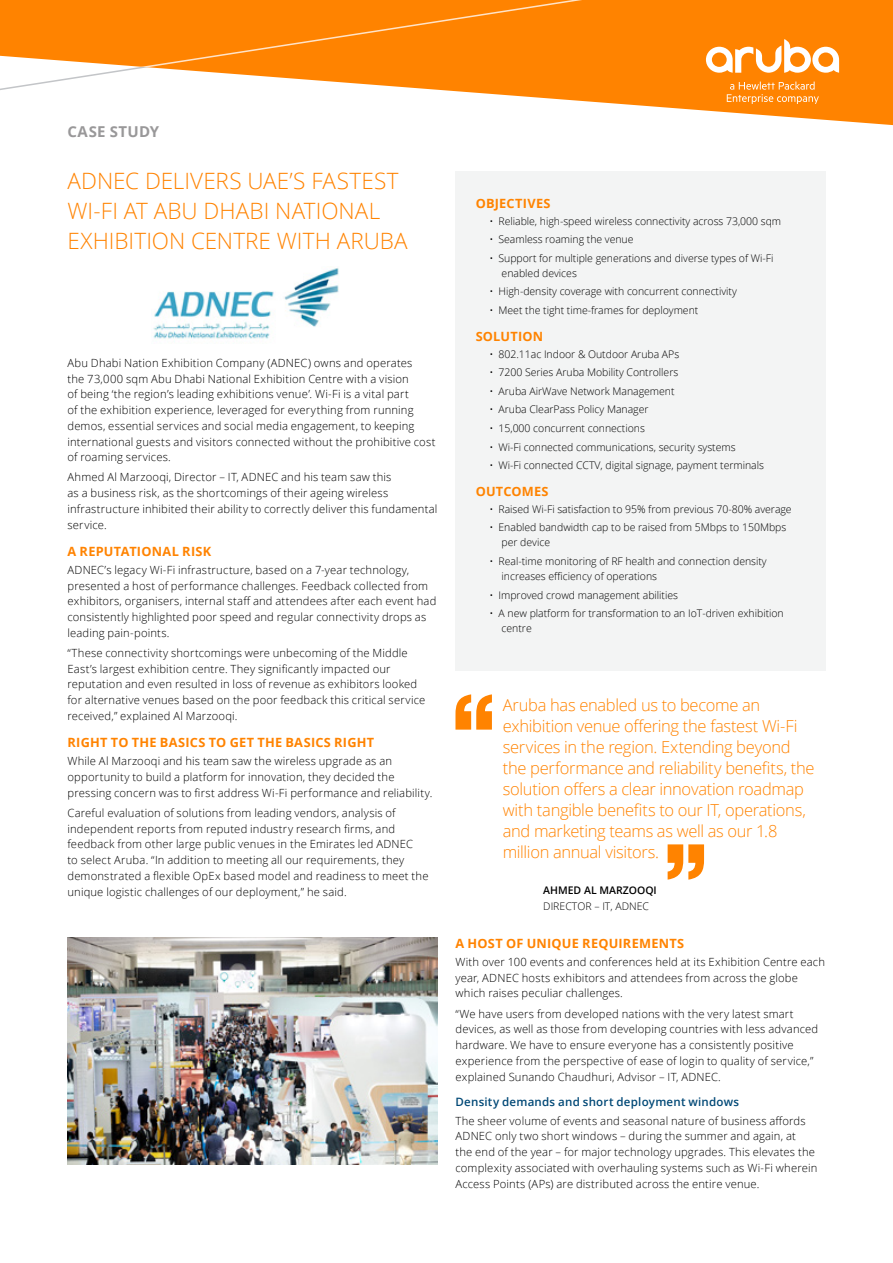
<style>
.page{position:relative;width:893px;height:1263px;background:#fff}
.page>*{position:absolute;margin:0;border:0;box-sizing:border-box;transform-origin:0 0}
.t1{font:300 22.5px/30px "Open Sans";color:#ff8300}
.t2{font:300 16.5px/21px "Open Sans";letter-spacing:-.02em;color:#ff8300}
.t3{font:700 15px "Open Sans";letter-spacing:.02em;color:#999899}
.t4{font:700 12.75px "Open Sans";letter-spacing:.02em;color:#ff8300}
.t5{font:600 11.55px "Open Sans";letter-spacing:.02em;color:#004876}
.t6{font:300 11.25px/15.8px "Open Sans";letter-spacing:.015em;color:#000}
.t7{font:300 10.5px/15px "Open Sans";letter-spacing:-.005em;color:#000}
.t8{font:600 10.5px "Open Sans";color:#000}
</style>
<div class="page">
<svg style="left:0;top:0;width:893px;height:126px;fill:#ff8300"></svg>
<svg style="left:706px;top:39px;width:133px;height:65px"></svg>
<div style="left:455px;top:171px;width:370px;height:499px;background:#f3f4f4"></div>
<svg style="left:455px;top:694px;width:37px;height:36px"></svg>
<svg style="left:668px;top:844px;width:36px;height:36px"></svg>
<img style="left:68px;top:938px;width:369px;height:227px">
<img style="left:153px;top:268px;width:186px;height:71px">
<h3 class="t3" style="left:68px;top:121px;width:93px">CASE STUDY</h3>
<h1 class="t1" style="left:68px;top:166px;width:342px">ADNEC DELIVERS UAE’S FASTEST<br>WI-FI AT ABU DHABI NATIONAL<br>EXHIBITION CENTRE WITH ARUBA</h1>
<p class="t6" style="left:68px;top:355px;width:369px">Abu Dhabi Nation Exhibition Company (ADNEC) owns and operates<br>the 73,000 sqm Abu Dhabi National Exhibition Centre with a vision<br>of being ‘the region’s leading exhibitions venue’. Wi-Fi is a vital part<br>of the exhibition experience, leveraged for everything from running demos, essential services and social media engagement, to keeping international guests and visitors connected without the prohibitive cost of roaming services.</p>
<p class="t6" style="left:68px;top:469px;width:371px">Ahmed Al Marzooqi, Director – IT, ADNEC and his team saw this<br>as a business risk, as the shortcomings of their ageing wireless infrastructure inhibited their ability to correctly deliver this fundamental service.</p>
<p class="t4" style="left:68px;top:542px;width:145px">A REPUTATIONAL RISK</p>
<p class="t6" style="left:68px;top:562px;width:370px">ADNEC’s legacy Wi-Fi infrastructure, based on a 7-year technology, presented a host of performance challenges. Feedback collected from exhibitors, organisers, internal staff and attendees after each event had consistently highlighted poor speed and regular connectivity drops as leading pain-points.</p>
<p class="t6" style="left:68px;top:645px;width:359px">“These connectivity shortcomings were unbecoming of the Middle East’s largest exhibition centre. They significantly impacted our reputation and even resulted in loss of revenue as exhibitors looked for alternative venues based on the poor feedback this critical service received,” explained Al Marzooqi.</p>
<p class="t4" style="left:68px;top:734px;width:308px">RIGHT TO THE BASICS TO GET THE BASICS RIGHT</p>
<p class="t6" style="left:68px;top:753px;width:366px">While Al Marzooqi and his team saw the wireless upgrade as an opportunity to build a platform for innovation, they decided the pressing concern was to first address Wi-Fi performance and reliability.</p>
<p class="t6" style="left:68px;top:804px;width:363px">Careful evaluation of solutions from leading vendors, analysis of independent reports from reputed industry research firms, and feedback from other large public venues in the Emirates led ADNEC<br>to select Aruba. “In addition to meeting all our requirements, they demonstrated a flexible OpEx based model and readiness to meet the unique logistic challenges of our deployment,” he said.</p>
<p class="t4" style="left:476px;top:194px;width:76px">OBJECTIVES</p>
<p class="t7" style="left:489px;top:213px;width:293px">• Reliable, high-speed wireless connectivity across 73,000 sqm</p>
<p class="t7" style="left:489px;top:232px;width:146px">• Seamless roaming the venue</p>
<p class="t7" style="left:502px;top:250px;width:273px;text-indent:-12px">• Support for multiple generations and diverse types of Wi-Fi enabled devices</p>
<p class="t7" style="left:489px;top:284px;width:249px">• High-density coverage with concurrent connectivity</p>
<p class="t7" style="left:489px;top:302px;width:210px">• Meet the tight time-frames for deployment</p>
<p class="t4" style="left:476px;top:327px;width:69px">SOLUTION</p>
<p class="t7" style="left:489px;top:346px;width:191px">• 802.11ac Indoor &amp; Outdoor Aruba APs</p>
<p class="t7" style="left:489px;top:365px;width:190px">• 7200 Series Aruba Mobility Controllers</p>
<p class="t7" style="left:489px;top:383px;width:187px">• Aruba AirWave Network Management</p>
<p class="t7" style="left:489px;top:402px;width:161px">• Aruba ClearPass Policy Manager</p>
<p class="t7" style="left:489px;top:420px;width:157px">• 15,000 concurrent connections</p>
<p class="t7" style="left:489px;top:439px;width:248px">• Wi-Fi connected communications, security systems</p>
<p class="t7" style="left:489px;top:457px;width:276px">• Wi-Fi connected CCTV, digital signage, payment terminals</p>
<p class="t4" style="left:476px;top:482px;width:74px">OUTCOMES</p>
<p class="t7" style="left:489px;top:501px;width:304px">• Raised Wi-Fi satisfaction to 95% from previous 70-80% average</p>
<p class="t7" style="left:502px;top:520px;width:286px;text-indent:-12px">• Enabled bandwidth cap to be raised from 5Mbps to 150Mbps per device</p>
<p class="t7" style="left:502px;top:553px;width:267px;text-indent:-12px">• Real-time monitoring of RF health and connection density increases efficiency of operations</p>
<p class="t7" style="left:489px;top:587px;width:190px">• Improved crowd management abilities</p>
<p class="t7" style="left:502px;top:605px;width:284px;text-indent:-12px">• A new platform for transformation to an IoT-driven exhibition centre</p>
<p class="t2" style="left:503px;top:694px;width:313px">Aruba has enabled us to become an exhibition venue offering the fastest Wi-Fi services in the region. Extending beyond the performance and reliability benefits, the solution offers a clear innovation roadmap with tangible benefits to our IT, operations, and marketing teams as well as our 1.8 million annual visitors.</p>
<p class="t8" style="left:543px;top:883px;width:115px">AHMED AL MARZOOQI</p>
<p class="t7" style="left:543px;top:898px;width:107px">DIRECTOR – IT, ADNEC</p>
<p class="t4" style="left:455px;top:934px;width:230px">A HOST OF UNIQUE REQUIREMENTS</p>
<p class="t6" style="left:455px;top:954px;width:371px">With over 100 events and conferences held at its Exhibition Centre each year, ADNEC hosts exhibitors and attendees from across the globe which raises peculiar challenges.</p>
<p class="t6" style="left:455px;top:1005px;width:364px">“We have users from developed nations with the very latest smart devices, as well as those from developing countries with less advanced hardware. We have to ensure everyone has a consistently positive experience from the perspective of ease of login to quality of service,” explained Sunando Chaudhuri, Advisor – IT, ADNEC.</p>
<p class="t5" style="left:455px;top:1093px;width:285px">Density demands and short deployment windows</p>
<p class="t6" style="left:455px;top:1112px;width:363px">The sheer volume of events and seasonal nature of business affords ADNEC only two short windows – during the summer and again, at<br>the end of the year – for major technology upgrades. This elevates the complexity associated with overhauling systems such as Wi-Fi wherein Access Points (APs) are distributed across the entire venue.</p>
</div>
